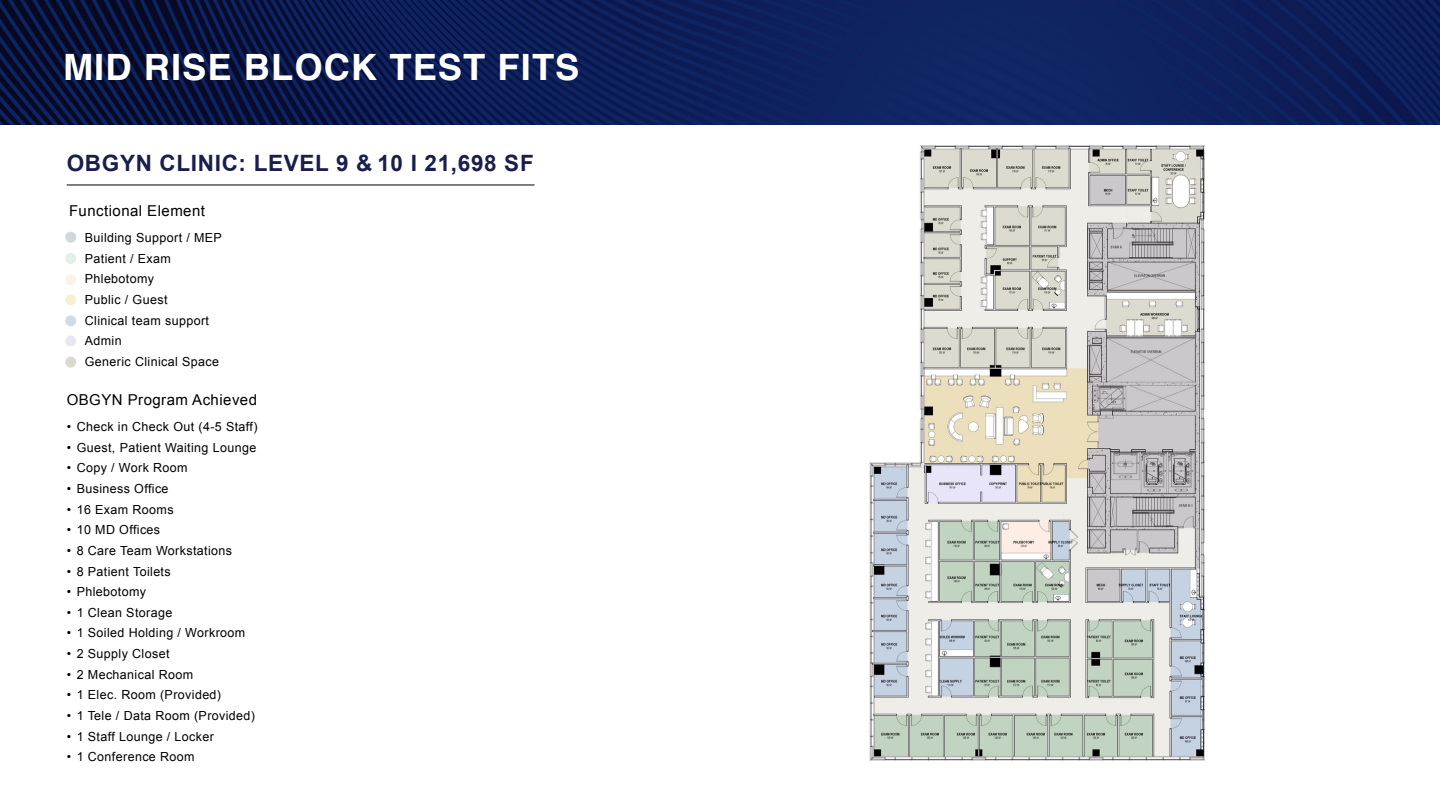
<style>
.page{position:relative;width:1440px;height:810px;background:#fff}
.page>*{position:absolute;margin:0;border:0;box-sizing:border-box;transform-origin:0 0}
.Lead_in_Headers{font:700 36.25px "Helvetica";letter-spacing:.03em;color:#fff}
.Body_Copy{font:700 22.5px "Arial";letter-spacing:.03em;color:#1a1e4f}
.Body_Copy-2{font:15px "Arial";letter-spacing:.03em;color:#000}
.Body_Copy-3{font:12.5px "Arial";letter-spacing:.03em;color:#000}
</style>
<div class="page">
<img style="left:0;top:0;width:1440px;height:125px">
<img style="left:870px;top:145px;width:334px;height:616px">
<hr style="left:67px;top:185px;width:468px;height:1px;background:#000">
<div style="left:65px;top:232px;width:11px;height:11px;background:#d4d7da;border-radius:50%"></div>
<div style="left:65px;top:274px;width:11px;height:11px;background:#fef1e8;border-radius:50%"></div>
<div style="left:65px;top:294px;width:11px;height:11px;background:#f9eed0;border-radius:50%"></div>
<div style="left:65px;top:315px;width:11px;height:11px;background:#d0dbe9;border-radius:50%"></div>
<div style="left:65px;top:335px;width:11px;height:11px;background:#e9e7f2;border-radius:50%"></div>
<div style="left:65px;top:357px;width:11px;height:11px;background:#dcdace;border-radius:50%"></div>
<div style="left:65px;top:253px;width:11px;height:11px;background:#e1f0e5;border-radius:50%"></div>
<p class="Lead_in_Headers" style="left:63px;top:45px;width:518px">MID RISE BLOCK TEST FITS</p>
<p class="Body_Copy" style="left:67px;top:149px;width:469px">OBGYN CLINIC: LEVEL 9 &amp; 10 I 21,698 SF</p>
<p class="Body_Copy-2" style="left:69px;top:200px;width:138px">Functional Element</p>
<p class="Body_Copy-3" style="left:85px;top:230px;width:139px">Building Support / MEP</p>
<p class="Body_Copy-3" style="left:85px;top:250px;width:88px">Patient / Exam</p>
<p class="Body_Copy-3" style="left:85px;top:271px;width:71px">Phlebotomy</p>
<p class="Body_Copy-3" style="left:85px;top:291px;width:84px">Public / Guest</p>
<p class="Body_Copy-3" style="left:85px;top:312px;width:126px">Clinical team support</p>
<p class="Body_Copy-3" style="left:85px;top:333px;width:38px">Admin</p>
<p class="Body_Copy-3" style="left:85px;top:353px;width:136px">Generic Clinical Space</p>
<p class="Body_Copy-2" style="left:67px;top:390px;width:192px">OBGYN Program Achieved</p>
<p class="Body_Copy-3" style="left:67px;top:419px;width:192px">• Check in Check Out (4-5 Staff)</p>
<p class="Body_Copy-3" style="left:67px;top:439px;width:191px">• Guest, Patient Waiting Lounge</p>
<p class="Body_Copy-3" style="left:67px;top:460px;width:122px">• Copy / Work Room</p>
<p class="Body_Copy-3" style="left:67px;top:481px;width:103px">• Business Office</p>
<p class="Body_Copy-3" style="left:67px;top:501px;width:108px">• 16 Exam Rooms</p>
<p class="Body_Copy-3" style="left:67px;top:522px;width:95px">• 10 MD Offices</p>
<p class="Body_Copy-3" style="left:67px;top:542px;width:167px">• 8 Care Team Workstations</p>
<p class="Body_Copy-3" style="left:67px;top:563px;width:106px">• 8 Patient Toilets</p>
<p class="Body_Copy-3" style="left:67px;top:584px;width:81px">• Phlebotomy</p>
<p class="Body_Copy-3" style="left:67px;top:604px;width:107px">• 1 Clean Storage</p>
<p class="Body_Copy-3" style="left:67px;top:625px;width:180px">• 1 Soiled Holding / Workroom</p>
<p class="Body_Copy-3" style="left:67px;top:646px;width:104px">• 2 Supply Closet</p>
<p class="Body_Copy-3" style="left:67px;top:666px;width:128px">• 2 Mechanical Room</p>
<p class="Body_Copy-3" style="left:67px;top:687px;width:156px">• 1 Elec. Room (Provided)</p>
<p class="Body_Copy-3" style="left:67px;top:707px;width:190px">• 1 Tele / Data Room (Provided)</p>
<p class="Body_Copy-3" style="left:67px;top:728px;width:149px">• 1 Staff Lounge / Locker</p>
<p class="Body_Copy-3" style="left:67px;top:749px;width:129px">• 1 Conference Room</p>
</div>
